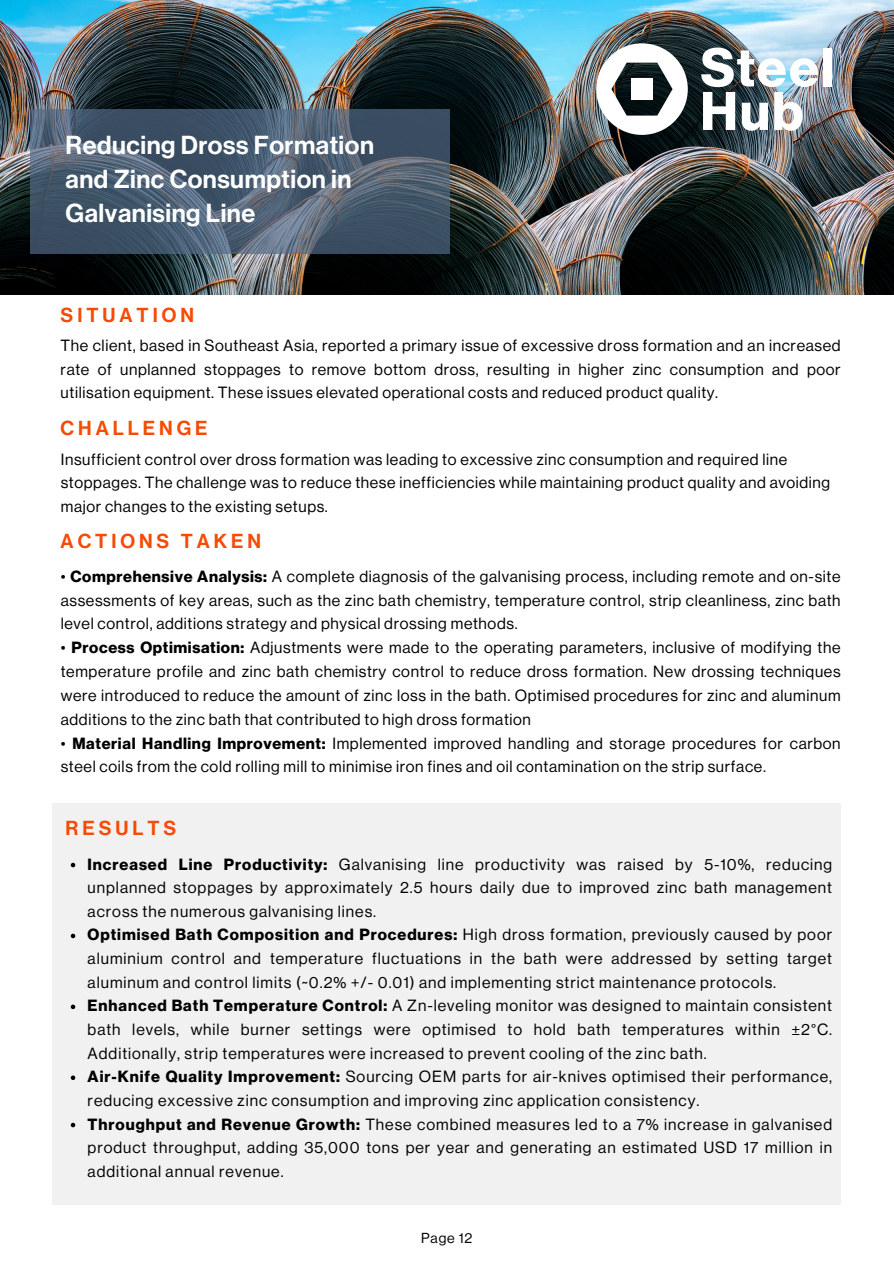
<style>
.page{position:relative;width:894px;height:1264px;background:#fff}
.page>*{position:absolute;margin:0;border:0;box-sizing:border-box;transform-origin:0 0}
.t1{font:25.5px/34px "Neue Haas Display Mediu";letter-spacing:.02em;color:#fff}
.t2{font:19.8px "Neue Haas Display Mediu";letter-spacing:.2em;color:#f64a05}
.t3{font:15.9px/23.7px "Neue Haas Display";letter-spacing:.04em;color:#000;text-align:justify}
.t4{font:15.9px/23.7px "Neue Haas Display";letter-spacing:.06em;color:#000}
.t5{font:14.1px "Neue Haas Display";letter-spacing:.06em;color:#000}
.s1{font-weight:700}
</style>
<div class="page">
<img style="left:0;top:0;width:893px;height:295px">
<svg style="left:31px;top:109px;width:419px;height:145px;fill:#405468"></svg>
<svg style="left:596px;top:43px;width:91px;height:92px"></svg>
<div style="left:631px;top:79px;width:21px;height:20px;background:#fff"></div>
<div style="left:822px;top:48px;width:9px;height:38px;background:#fff"></div>
<img style="left:701px;top:48px;width:117px;height:83px">
<div style="left:52px;top:803px;width:788px;height:401px;background:#f1f1f1"></div>
<svg style="left:71px;top:862px;width:4px;height:5px"></svg>
<svg style="left:71px;top:933px;width:4px;height:5px"></svg>
<svg style="left:71px;top:1004px;width:4px;height:5px"></svg>
<svg style="left:71px;top:1075px;width:4px;height:4px"></svg>
<svg style="left:71px;top:1122px;width:4px;height:5px"></svg>
<p class="t1" style="left:66px;top:128px;width:310px">Reducing Dross Formation and Zinc Consumption in<br>Galvanising Line</p>
<h3 class="t2" style="left:61px;top:305px;width:135px">SITUATION</h3>
<h2 class="t3" style="left:61px;top:334px;width:781px">The client, based in Southeast Asia, reported a primary issue of excessive dross formation and an increased rate of unplanned stoppages to remove bottom dross, resulting in higher zinc consumption and poor utilisation equipment. These issues elevated operational costs and reduced product quality.</h2>
<p class="t2" style="left:61px;top:418px;width:148px">CHALLENGE</p>
<h2 class="t3" style="left:61px;top:447px;width:770px;text-align:left">Insufficient control over dross formation was leading to excessive zinc consumption and required line stoppages. The challenge was to reduce these inefficiencies while maintaining product quality and avoiding major changes to the existing setups.</h2>
<h3 class="t2" style="left:61px;top:532px;width:202px">ACTIONS TAKEN</h3>
<h2 class="t3" style="left:61px;top:565px;width:781px">• <span class="s1">Comprehensive Analysis:</span> A complete diagnosis of the galvanising process, including remote and on-site assessments of key areas, such as the zinc bath chemistry, temperature control, strip cleanliness, zinc bath level control, additions strategy and physical drossing methods.</h2>
<h2 class="t3" style="left:61px;top:636px;width:781px">• <span class="s1">Process Optimisation:</span> Adjustments were made to the operating parameters, inclusive of modifying the temperature profile and zinc bath chemistry control to reduce dross formation. New drossing techniques were introduced to reduce the amount of zinc loss in the bath. Optimised procedures for zinc and aluminum additions to the zinc bath that contributed to high dross formation</h2>
<h2 class="t3" style="left:61px;top:731px;width:781px">• <span class="s1">Material Handling Improvement:</span> Implemented improved handling and storage procedures for carbon steel coils from the cold rolling mill to minimise iron fines and oil contamination on the strip surface.</h2>
<p class="t2" style="left:66px;top:818px;width:112px">RESULTS</p>
<h3 class="t3" style="left:88px;top:852px;width:745px"><span class="s1">Increased Line Productivity:</span> Galvanising line productivity was raised by 5-10%, reducing unplanned stoppages by approximately 2.5 hours daily due to improved zinc bath management across the numerous galvanising lines.</h3>
<h2 class="t3" style="left:88px;top:923px;width:745px"><span class="s1">Optimised Bath Composition and Procedures:</span> High dross formation, previously caused by poor aluminium control and temperature fluctuations in the bath were addressed by setting target aluminum and control limits (~0.2% +/- 0.01) and implementing strict maintenance protocols.</h2>
<p class="t3" style="left:88px;top:994px;width:745px"><span class="s1">Enhanced Bath Temperature Control:</span> A Zn-leveling monitor was designed to maintain consistent bath levels, while burner settings were optimised to hold bath temperatures within ±2°C.<br>Additionally, strip temperatures were increased to prevent cooling of the zinc bath.</p>
<p class="t4" style="left:88px;top:1065px;width:745px"><span class="s1">Air-Knife Quality Improvement:</span> Sourcing OEM parts for air-knives optimised their performance, reducing excessive zinc consumption and improving zinc application consistency.</p>
<p class="t3" style="left:88px;top:1112px;width:745px"><span class="s1">Throughput and Revenue Growth:</span> These combined measures led to a 7% increase in galvanised product throughput, adding 35,000 tons per year and generating an estimated USD 17 million in additional annual revenue.</p>
<h1 class="t5" style="left:421px;top:1231px;width:53px">Page 12</h1>
</div>
